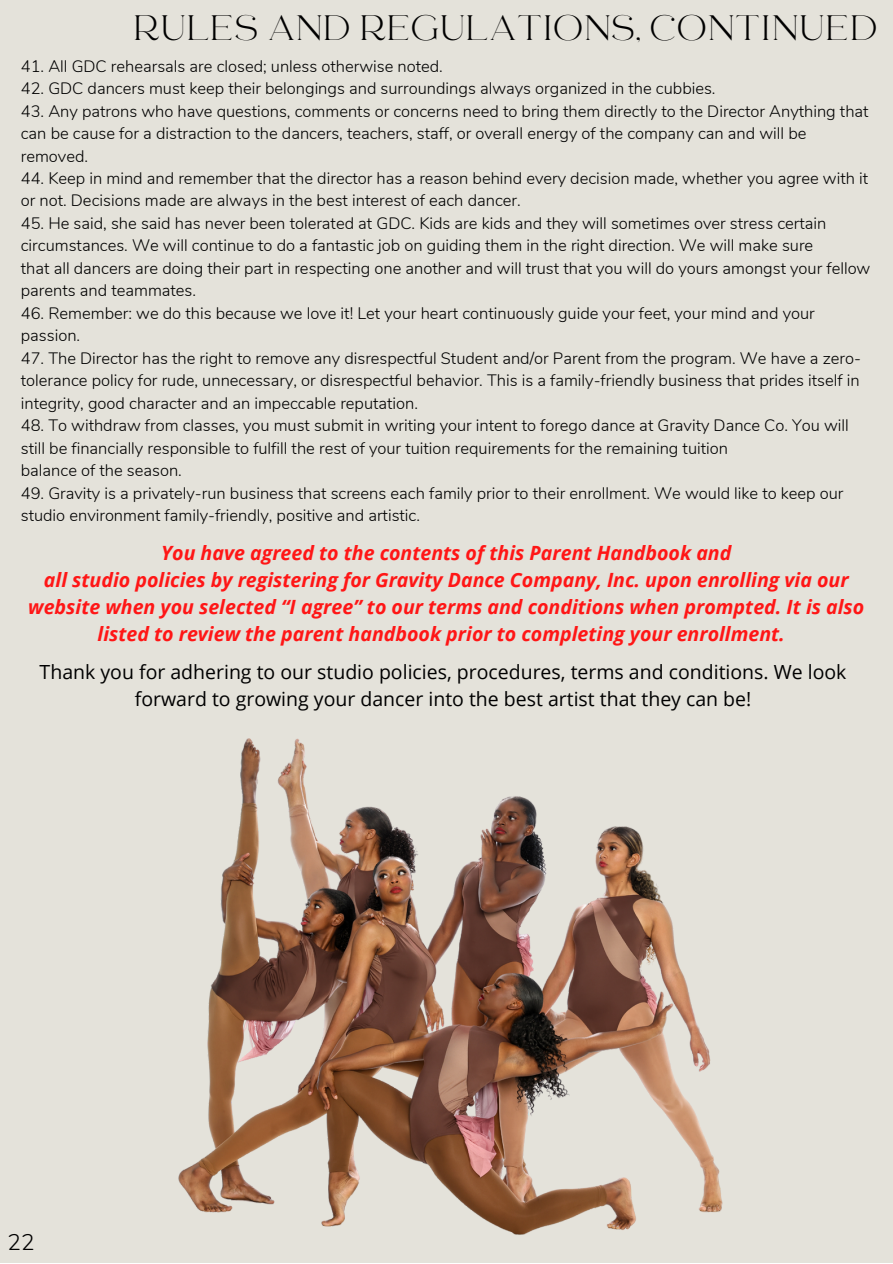
<style>
.page{position:relative;width:893px;height:1264px;background:#fff}
.page>*{position:absolute;margin:0;border:0;box-sizing:border-box;transform-origin:0 0}
.t1{font:35.1px "RTL Ansam Ansam";color:#000}
.t2{font:300 22.65px "Nunito";color:#000}
.t3{font:italic 700 19.65px/27px "Open Sans";color:#ff1616;text-align:center}
.t4{font:19.5px/27px "Open Sans";color:#000;text-align:center}
.t5{font:300 16.5px/22.5px "Nunito";color:#000}
</style>
<div class="page">
<div style="left:0;top:0;width:892px;height:1262px;background:#e4e2da"></div>
<img style="left:178px;top:738px;width:545px;height:497px">
<p class="t1" style="left:135px;top:7px;width:745px">RULES AND REGULATIONS, CONTINUED</p>
<p class="t5" style="left:21px;top:55px;width:423px">41. All GDC rehearsals are closed; unless otherwise noted.</p>
<p class="t5" style="left:21px;top:77px;width:696px">42. GDC dancers must keep their belongings and surroundings always organized in the cubbies.</p>
<p class="t5" style="left:21px;top:100px;width:849px">43. Any patrons who have questions, comments or concerns need to bring them directly to the Director Anything that can be cause for a distraction to the dancers, teachers, staff, or overall energy of the company can and will be removed.</p>
<p class="t5" style="left:21px;top:167px;width:848px">44. Keep in mind and remember that the director has a reason behind every decision made, whether you agree with it or not. Decisions made are always in the best interest of each dancer.</p>
<p class="t5" style="left:21px;top:212px;width:807px">45. He said, she said has never been tolerated at GDC. Kids are kids and they will sometimes over stress certain circumstances. We will continue to do a fantastic job on guiding them in the right direction. We will make sure</p>
<p class="t5" style="left:21px;top:257px;width:851px">that all dancers are doing their part in respecting one another and will trust that you will do yours amongst your fellow parents and teammates.</p>
<p class="t5" style="left:21px;top:302px;width:795px">46. Remember: we do this because we love it! Let your heart continuously guide your feet, your mind and your passion.</p>
<p class="t5" style="left:21px;top:347px;width:841px;text-align:justify">47. The Director has the right to remove any disrespectful Student and/or Parent from the program. We have a zero&shy;tolerance policy for rude, unnecessary, or disrespectful behavior. This is a family-friendly business that prides itself in integrity, good character and an impeccable reputation.</p>
<p class="t5" style="left:21px;top:415px;width:829px">48. To withdraw from classes, you must submit in writing your intent to forego dance at Gravity Dance Co. You will still be financially responsible to fulfill the rest of your tuition requirements for the remaining tuition</p>
<p class="t5" style="left:21px;top:459px;width:163px">balance of the season.</p>
<p class="t5" style="left:21px;top:482px;width:824px">49. Gravity is a privately-run business that screens each family prior to their enrollment. We would like to keep our studio environment family-friendly, positive and artistic.</p>
<p class="t3" style="left:161px;top:539px;width:571px">You have agreed to the contents of this Parent Handbook and</p>
<p class="t3" style="left:28px;top:566px;width:837px">all studio policies by registering for Gravity Dance Company, Inc. upon enrolling via our website when you selected “I agree” to our terms and conditions when prompted. It is also listed to review the parent handbook prior to completing your enrollment.</p>
<p class="t4" style="left:40px;top:658px;width:808px">Thank you for adhering to our studio policies, procedures, terms and conditions. We look forward to growing your dancer into the best artist that they can be!</p>
<p class="t2" style="left:8px;top:1226px;width:29px">22</p>
</div>
